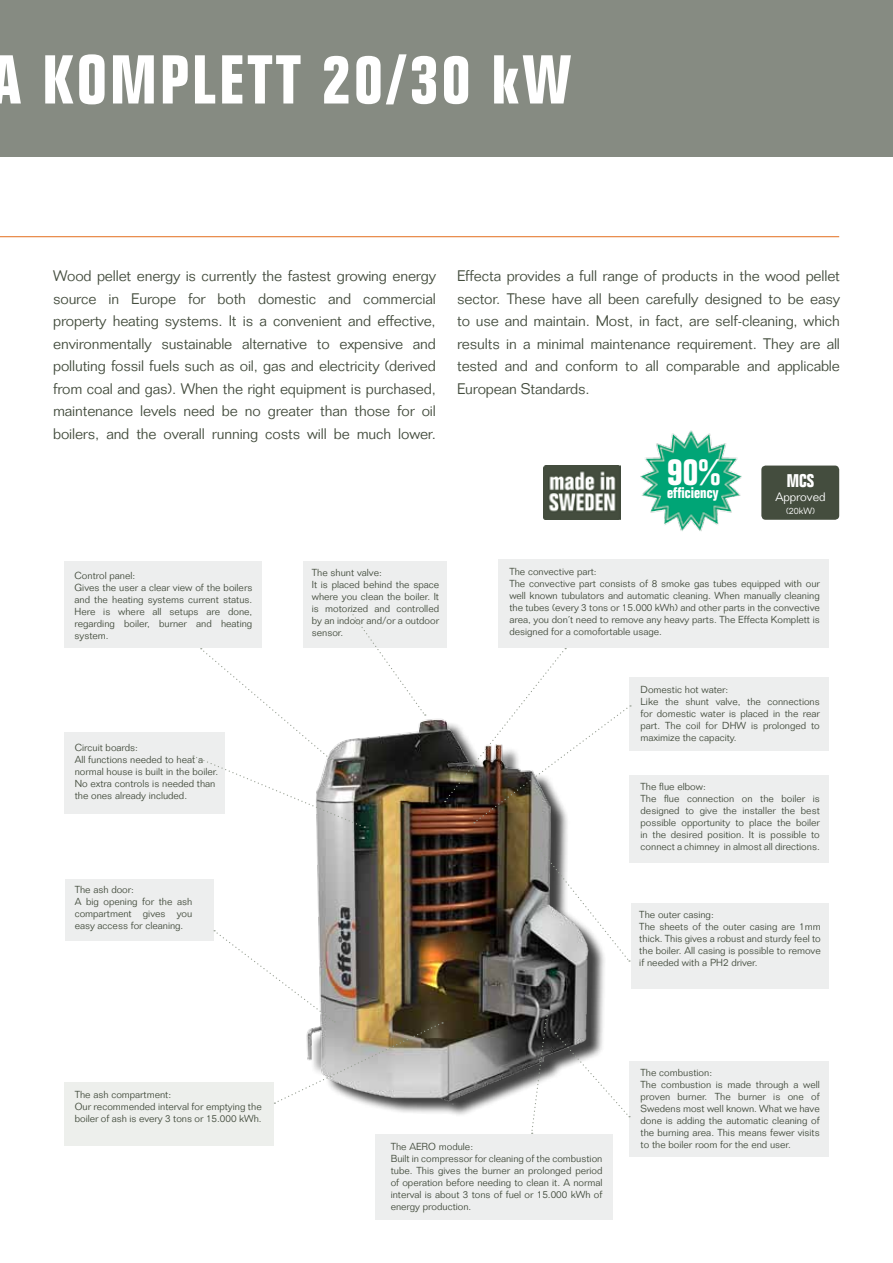
<style>
.page{position:relative;width:893px;height:1263px;background:#fff}
.page>*{position:absolute;margin:0;border:0;box-sizing:border-box;transform-origin:0 0}
.t1{font:700 condensed 67.5px "Folio Std";letter-spacing:.05em;color:#fff}
.t2{font:700 condensed 36.6px "Folio Std";color:#fff}
.t3{font:700 condensed 18px "Folio Std";color:#fff}
.t4{font:700 condensed 15.15px "Folio Std";letter-spacing:-.005em;color:#fff}
.t5{font:300 15px/22.5px "Folio Std";letter-spacing:-.01em;color:#444d3e;text-align:justify}
.t6{font:300 12px "Folio Std";color:#fff}
.t7{font:300 10.05px/12px "Folio Std";color:#444d3e}
.t8{font:300 9px "Folio Std";color:#fff}
</style>
<div class="page">
<div style="left:0;top:0;width:893px;height:157px;background:#868b82"></div>
<img style="left:316px;top:714px;width:314px;height:414px">
<div style="left:64px;top:732px;width:161px;height:81px;background:#edeeee"></div>
<div style="left:65px;top:879px;width:149px;height:61px;background:#edeeee"></div>
<div style="left:630px;top:1061px;width:199px;height:96px;background:#edeeee"></div>
<div style="left:64px;top:1081px;width:210px;height:64px;background:#edefec"></div>
<div style="left:65px;top:562px;width:197px;height:86px;background:#edeeee"></div>
<div style="left:498px;top:559px;width:331px;height:89px;background:#edeeee"></div>
<div style="left:303px;top:561px;width:143px;height:87px;background:#edeeee"></div>
<div style="left:630px;top:677px;width:199px;height:74px;background:#edeeee"></div>
<div style="left:630px;top:775px;width:199px;height:87px;background:#edeeee"></div>
<div style="left:631px;top:903px;width:198px;height:85px;background:#edeeee"></div>
<svg style="left:539px;top:847px;width:91px;height:115px"></svg>
<img style="left:214px;top:930px;width:229px;height:174px">
<svg style="left:445px;top:648px;width:186px;height:175px"></svg>
<svg style="left:555px;top:1032px;width:75px;height:85px"></svg>
<svg style="left:193px;top:608px;width:233px;height:220px"></svg>
<hr style="left:0;top:236px;width:839px;height:1px;background:#e36f1e">
<img style="left:543px;top:465px;width:78px;height:54px">
<img style="left:640px;top:430px;width:102px;height:101px">
<div style="left:761px;top:466px;width:78px;height:54px;background:#444d3e;border-radius:4px"></div>
<div style="left:375px;top:1134px;width:238px;height:85px;background:#edeeee"></div>
<svg style="left:530px;top:1015px;width:17px;height:119px"></svg>
<h1 class="t1" style="left:-9px;top:42px;width:581px">A KOMPLETT 20/30 kW</h1>
<p class="t5" style="left:53px;top:265px;width:384px">Wood pellet energy is currently the fastest growing energy source in Europe for both domestic and commercial property heating systems. It is a convenient and effective, environmentally sustainable alternative to expensive and polluting fossil fuels such as oil, gas and electricity (derived from coal and gas). When the right equipment is purchased, maintenance levels need be no greater than those for oil boilers, and the overall running costs will be much lower.</p>
<p class="t5" style="left:457px;top:265px;width:384px">Effecta provides a full range of products in the wood pellet sector. These have all been carefully designed to be easy to use and maintain. Most, in fact, are self-cleaning, which results in a minimal maintenance requirement. They are all tested and and conform to all comparable and applicable European Standards.</p>
<h2 class="t2" style="left:667px;top:452px;width:55px">90%</h2>
<h3 class="t4" style="left:667px;top:484px;width:53px">efficiency</h3>
<h3 class="t3" style="left:787px;top:471px;width:29px">MCS</h3>
<p class="t6" style="left:775px;top:489px;width:52px">Approved</p>
<p class="t8" style="left:786px;top:506px;width:30px">(20kW)</p>
<p class="t7" style="left:75px;top:569px;width:179px">Control panel:<br>Gives the user a clear view of the boilers and the heating systems current status.<br>Here is where all setups are done, regarding boiler, burner and heating system.</p>
<p class="t7" style="left:509px;top:565px;width:312px">The convective part:<br>The convective part consists of 8 smoke gas tubes equipped with our well known tubulators and automatic cleaning. When manually cleaning the tubes (every 3 tons or 15.000 kWh) and other parts in the convective area, you don´t need to remove any heavy parts. The Effecta Komplett is designed for a comofortable usage.</p>
<p class="t7" style="left:312px;top:566px;width:129px">The shunt valve:<br>It is placed behind the space where you clean the boiler. It is motorized and controlled by an indoor and/or a outdoor sensor.</p>
<p class="t7" style="left:75px;top:741px;width:145px">Circuit boards:<br>All functions needed to heat a normal house is built in the boiler.<br>No extra controls is needed than the ones already included.</p>
<p class="t7" style="left:75px;top:883px;width:119px">The ash door:<br>A big opening for the ash compartment gives you easy access for cleaning.</p>
<p class="t7" style="left:75px;top:1088px;width:188px">The ash compartment:<br>Our recommended interval for emptying the boiler of ash is every 3 tons or 15.000 kWh.</p>
<p class="t7" style="left:641px;top:684px;width:181px">Domestic hot water:<br>Like the shunt valve, the connections for domestic water is placed in the rear part. The coil for DHW is prolonged to maximize the capacity.</p>
<p class="t7" style="left:641px;top:780px;width:181px">The flue elbow:<br>The flue connection on the boiler is designed to give the installer the best possible opportunity to place the boiler in the desired position. It is possible to connect a chimney in almost all directions.</p>
<p class="t7" style="left:639px;top:908px;width:183px">The outer casing:<br>The sheets of the outer casing are 1mm thick. This gives a robust and sturdy feel to the boiler. All casing is possible to remove if needed with a PH2 driver.</p>
<p class="t7" style="left:391px;top:1141px;width:213px">The AERO module:<br>Built in compressor for cleaning of the combustion tube. This gives the burner an prolonged period of operation before needing to clean it. A normal interval is about 3 tons of fuel or 15.000 kWh of energy production.</p>
<p class="t7" style="left:641px;top:1066px;width:181px">The combustion:<br>The combustion is made through a well proven burner. The burner is one of Swedens most well known. What we have done is adding the automatic cleaning of the burning area. This means fewer visits to the boiler room for the end user.</p>
</div>
